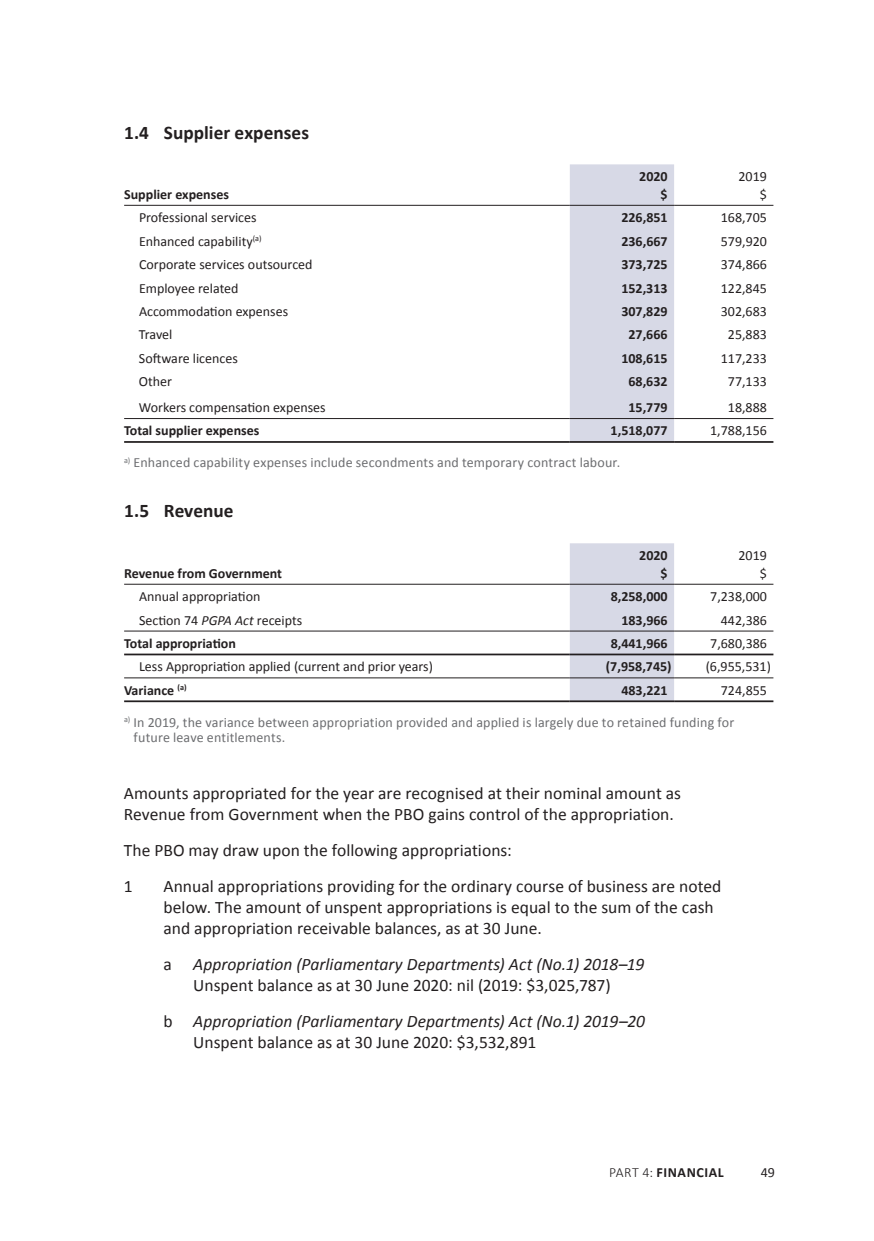
<style>
.page{position:relative;width:874px;height:1241px;background:#fff}
.page>*{position:absolute;margin:0;border:0;box-sizing:border-box;transform-origin:0 0}
.t1{font:700 19.25px "Calibri";color:#231f20}
.t2{font:17.5px/21px "Calibri";color:#231f20}
.t3{font:italic 17.5px/21px "Calibri";color:#231f20;text-align:center}
.t4{font:14px/17.5px "Calibri";color:#231f20;text-align:right}
.t5{font:700 14px/17.5px "Calibri";color:#231f20;text-align:right}
.t6{font:14px/15.8px "Calibri";letter-spacing:.01em;color:#6d6e71}
.t7{font:700 14px "Calibri";letter-spacing:.04em;color:#231f20}
.s1{font-style:italic}
.s2{font-style:normal}
.s3{font-weight:300}
</style>
<div class="page">
<div style="left:569px;top:164px;width:104px;height:277px;background:#d7d9e6"></div>
<hr style="left:124px;top:418px;width:445px;height:1px;background:#231f20">
<hr style="left:569px;top:418px;width:104px;height:1px;background:#231f20">
<hr style="left:673px;top:418px;width:100px;height:1px;background:#231f20">
<hr style="left:124px;top:205px;width:445px;height:1px;background:#231f20">
<hr style="left:569px;top:205px;width:104px;height:1px;background:#231f20">
<hr style="left:673px;top:205px;width:100px;height:1px;background:#231f20">
<hr style="left:124px;top:441px;width:445px;height:2px;background:#231f20">
<hr style="left:569px;top:441px;width:104px;height:2px;background:#231f20">
<hr style="left:673px;top:441px;width:100px;height:2px;background:#231f20">
<div style="left:569px;top:543px;width:104px;height:157px;background:#d7d9e6"></div>
<hr style="left:124px;top:630px;width:445px;height:1px;background:#231f20">
<hr style="left:569px;top:630px;width:104px;height:1px;background:#231f20">
<hr style="left:673px;top:630px;width:100px;height:1px;background:#231f20">
<hr style="left:124px;top:677px;width:445px;height:1px;background:#231f20">
<hr style="left:569px;top:677px;width:104px;height:1px;background:#231f20">
<hr style="left:673px;top:677px;width:100px;height:1px;background:#231f20">
<hr style="left:124px;top:584px;width:445px;height:1px;background:#231f20">
<hr style="left:569px;top:584px;width:104px;height:1px;background:#231f20">
<hr style="left:673px;top:584px;width:100px;height:1px;background:#231f20">
<hr style="left:124px;top:653px;width:445px;height:2px;background:#231f20">
<hr style="left:569px;top:653px;width:104px;height:2px;background:#231f20">
<hr style="left:673px;top:653px;width:100px;height:2px;background:#231f20">
<hr style="left:124px;top:700px;width:445px;height:2px;background:#231f20">
<hr style="left:569px;top:700px;width:104px;height:2px;background:#231f20">
<hr style="left:673px;top:700px;width:100px;height:2px;background:#231f20">
<h1 class="t1" style="left:124px;top:120px;width:186px">1.4 Supplier expenses</h1>
<p class="t5" style="left:124px;top:185px;width:106px">Supplier expenses</p>
<p class="t5" style="left:639px;top:168px;width:30px">2020 $</p>
<p class="t4" style="left:738px;top:168px;width:30px">2019 $</p>
<p class="t4" style="left:139px;top:209px;width:119px">Professional services</p>
<p class="t5" style="left:621px;top:209px;width:48px">226,851</p>
<p class="t4" style="left:720px;top:209px;width:48px">168,705</p>
<p class="t4" style="left:139px;top:232px;width:124px">Enhanced capability<sup>(a)</sup></p>
<p class="t5" style="left:621px;top:232px;width:48px">236,667</p>
<p class="t4" style="left:720px;top:232px;width:48px">579,920</p>
<p class="t4" style="left:139px;top:256px;width:175px">Corporate services outsourced</p>
<p class="t5" style="left:621px;top:256px;width:48px">373,725</p>
<p class="t4" style="left:720px;top:256px;width:48px">374,866</p>
<p class="t4" style="left:139px;top:279px;width:101px">Employee related</p>
<p class="t5" style="left:621px;top:279px;width:48px">152,313</p>
<p class="t4" style="left:720px;top:279px;width:48px">122,845</p>
<p class="t4" style="left:139px;top:302px;width:150px">Accommodation expenses</p>
<p class="t5" style="left:621px;top:302px;width:48px">307,829</p>
<p class="t4" style="left:720px;top:302px;width:48px">302,683</p>
<p class="t4" style="left:139px;top:326px;width:35px">Travel</p>
<p class="t5" style="left:628px;top:326px;width:41px">27,666</p>
<p class="t4" style="left:727px;top:326px;width:40px">25,883</p>
<p class="t4" style="left:139px;top:349px;width:100px">Software licences</p>
<p class="t5" style="left:621px;top:349px;width:48px">108,615</p>
<p class="t4" style="left:720px;top:349px;width:48px">117,233</p>
<p class="t4" style="left:139px;top:373px;width:35px">Other</p>
<p class="t5" style="left:628px;top:372px;width:41px">68,632</p>
<p class="t4" style="left:727px;top:373px;width:40px">77,133</p>
<p class="t4" style="left:139px;top:398px;width:188px">Workers compensation expenses</p>
<p class="t5" style="left:628px;top:398px;width:41px">15,779</p>
<p class="t4" style="left:727px;top:398px;width:40px">18,888</p>
<p class="t5" style="left:124px;top:422px;width:137px">Total supplier expenses</p>
<p class="t5" style="left:610px;top:422px;width:58px">1,518,077</p>
<p class="t4" style="left:709px;top:422px;width:58px">1,788,156</p>
<p class="t6" style="left:124px;top:455px;width:497px"><sup>a)</sup> Enhanced capability expenses include secondments and temporary contract labour.</p>
<h1 class="t1" style="left:124px;top:498px;width:111px">1.5 Revenue</h1>
<p class="t5" style="left:124px;top:564px;width:159px">Revenue from Government</p>
<p class="t5" style="left:639px;top:546px;width:30px">2020 $</p>
<p class="t4" style="left:738px;top:547px;width:30px">2019 $</p>
<p class="t4" style="left:139px;top:587px;width:123px">Annual appropriation</p>
<p class="t5" style="left:610px;top:587px;width:58px">8,258,000</p>
<p class="t4" style="left:709px;top:587px;width:58px">7,238,000</p>
<p class="t4" style="left:139px;top:611px;width:165px">Section 74 <span class="s1">PGPA Act</span> receipts</p>
<p class="t5" style="left:621px;top:611px;width:48px">183,966</p>
<p class="t4" style="left:720px;top:611px;width:48px">442,386</p>
<p class="t5" style="left:124px;top:634px;width:113px">Total appropriation</p>
<p class="t5" style="left:610px;top:634px;width:58px">8,441,966</p>
<p class="t4" style="left:710px;top:634px;width:58px">7,680,386</p>
<p class="t4" style="left:139px;top:658px;width:295px">Less Appropriation applied (current and prior years)</p>
<p class="t5" style="left:605px;top:658px;width:67px">(7,958,745)</p>
<p class="t4" style="left:705px;top:658px;width:67px">(6,955,531)</p>
<p class="t5" style="left:124px;top:681px;width:64px">Variance <sup>(a)</sup></p>
<p class="t5" style="left:621px;top:681px;width:48px">483,221</p>
<p class="t4" style="left:720px;top:681px;width:48px">724,855</p>
<p class="t6" style="left:133px;top:714px;width:602px;text-indent:-9px"><sup>a)</sup> In 2019, the variance between appropriation provided and applied is largely due to retained funding for future leave entitlements.</p>
<p class="t2" style="left:124px;top:782px;width:558px">Amounts appropriated for the year are recognised at their nominal amount as<br>Revenue from Government when the PBO gains control of the appropriation.</p>
<p class="t2" style="left:124px;top:832px;width:389px;line-height:35.9px">The PBO may draw upon the following appropriations:<br>1</p>
<p class="t2" style="left:163px;top:875px;width:559px">Annual appropriations providing for the ordinary course of business are noted below. The amount of unspent appropriations is equal to the sum of the cash and appropriation receivable balances, as at 30 June.</p>
<p class="t3" style="left:163px;top:952px;width:482px"><span class="s2">a</span> Appropriation (Parliamentary Departments) Act (No.1) 2018–19<br><span class="s2">Unspent balance as at 30 June 2020: nil (2019: $3,025,787)</span></p>
<p class="t3" style="left:193px;top:1009px;width:453px;text-align:left;text-indent:-30px"><span class="s2">b</span> Appropriation (Parliamentary Departments) Act (No.1) 2019–20<br><span class="s2">Unspent balance as at 30 June 2020: $3,532,891</span></p>
<p class="t7" style="left:609px;top:1162px;width:116px"><span class="s3">PART 4:</span> FINANCIAL</p>
<p class="t4" style="left:760px;top:1162px;width:16px">49</p>
</div>
